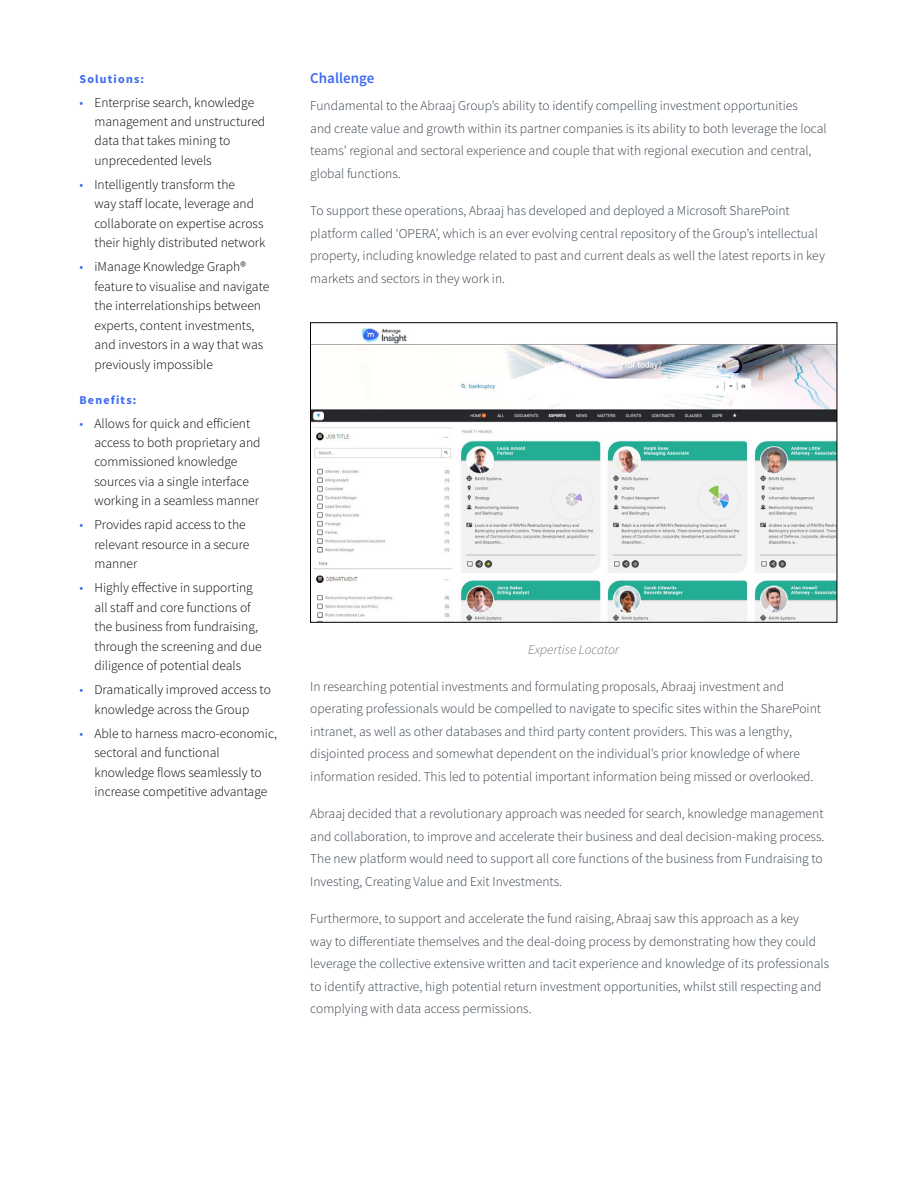
<style>
.page{position:relative;width:918px;height:1188px;background:#fff}
.page>*{position:absolute;margin:0;border:0;box-sizing:border-box;transform-origin:0 0}
.t1{font:600 15px "Source Sans Pro";color:#3b69f2}
.t2{font:300 13.5px/22.5px "Source Sans Pro";color:#333e48}
.t3{font:300 13.5px/19.5px "Source Sans Pro";color:#000}
.t4{font:italic 300 13.5px "Source Sans Pro";color:#6d777e}
.t5{font:700 12px "Source Sans Pro";letter-spacing:.1em;color:#3b69f2}
.s1{color:#3b69f2}
</style>
<div class="page">
<img style="left:312px;top:328px;width:523px;height:292px">
<div style="left:310px;top:322px;width:527px;height:300px;border:1px solid #000"></div>
<p class="t5" style="left:80px;top:71px;width:66px">Solutions:</p>
<p class="t3" style="left:94px;top:92px;width:172px;text-indent:-15px"><span class="s1">•</span> Enterprise search, knowledge management and unstructured data that takes mining to unprecedented levels</p>
<p class="t3" style="left:94px;top:175px;width:172px;text-indent:-15px"><span class="s1">•</span> Intelligently transform the<br>way staff locate, leverage and collaborate on expertise across their highly distributed network</p>
<p class="t3" style="left:94px;top:257px;width:176px;text-indent:-15px"><span class="s1">•</span> iManage Knowledge Graph® feature to visualise and navigate the interrelationships between experts, content investments, and investors in a way that was previously impossible</p>
<p class="t5" style="left:80px;top:392px;width:58px">Benefits:</p>
<p class="t3" style="left:94px;top:413px;width:168px;text-indent:-15px"><span class="s1">•</span> Allows for quick and efficient access to both proprietary and commissioned knowledge sources via a single interface working in a seamless manner</p>
<p class="t3" style="left:94px;top:515px;width:156px;text-indent:-15px"><span class="s1">•</span> Provides rapid access to the relevant resource in a secure manner</p>
<p class="t3" style="left:94px;top:578px;width:169px;text-indent:-15px"><span class="s1">•</span> Highly effective in supporting all staff and core functions of the business from fundraising, through the screening and due diligence of potential deals</p>
<p class="t3" style="left:80px;top:680px;width:193px;text-align:center"><span class="s1">•</span> Dramatically improved access to knowledge across the Group</p>
<p class="t3" style="left:94px;top:724px;width:184px;text-indent:-15px"><span class="s1">•</span> Able to harness macro-economic, sectoral and functional knowledge flows seamlessly to increase competitive advantage</p>
<p class="t1" style="left:310px;top:69px;width:66px">Challenge</p>
<p class="t2" style="left:310px;top:95px;width:518px">Fundamental to the Abraaj Group’s ability to identify compelling investment opportunities<br>and create value and growth within its partner companies is its ability to both leverage the local teams’ regional and sectoral experience and couple that with regional execution and central, global functions.</p>
<p class="t2" style="left:310px;top:200px;width:516px">To support these operations, Abraaj has developed and deployed a Microsoft SharePoint platform called ‘OPERA’, which is an ever evolving central repository of the Group’s intellectual property, including knowledge related to past and current deals as well the latest reports in key markets and sectors in they work in.</p>
<p class="t4" style="left:528px;top:641px;width:93px">Expertise Locator</p>
<p class="t2" style="left:310px;top:675px;width:512px">In researching potential investments and formulating proposals, Abraaj investment and operating professionals would be compelled to navigate to specific sites within the SharePoint intranet, as well as other databases and third party content providers. This was a lengthy, disjointed process and somewhat dependent on the individual’s prior knowledge of where information resided. This led to potential important information being missed or overlooked.</p>
<p class="t2" style="left:310px;top:803px;width:516px">Abraaj decided that a revolutionary approach was needed for search, knowledge management and collaboration, to improve and accelerate their business and deal decision-making process.<br>The new platform would need to support all core functions of the business from Fundraising to Investing, Creating Value and Exit Investments.</p>
<p class="t2" style="left:310px;top:908px;width:520px">Furthermore, to support and accelerate the fund raising, Abraaj saw this approach as a key<br>way to differentiate themselves and the deal-doing process by demonstrating how they could leverage the collective extensive written and tacit experience and knowledge of its professionals to identify attractive, high potential return investment opportunities, whilst still respecting and complying with data access permissions.</p>
</div>
